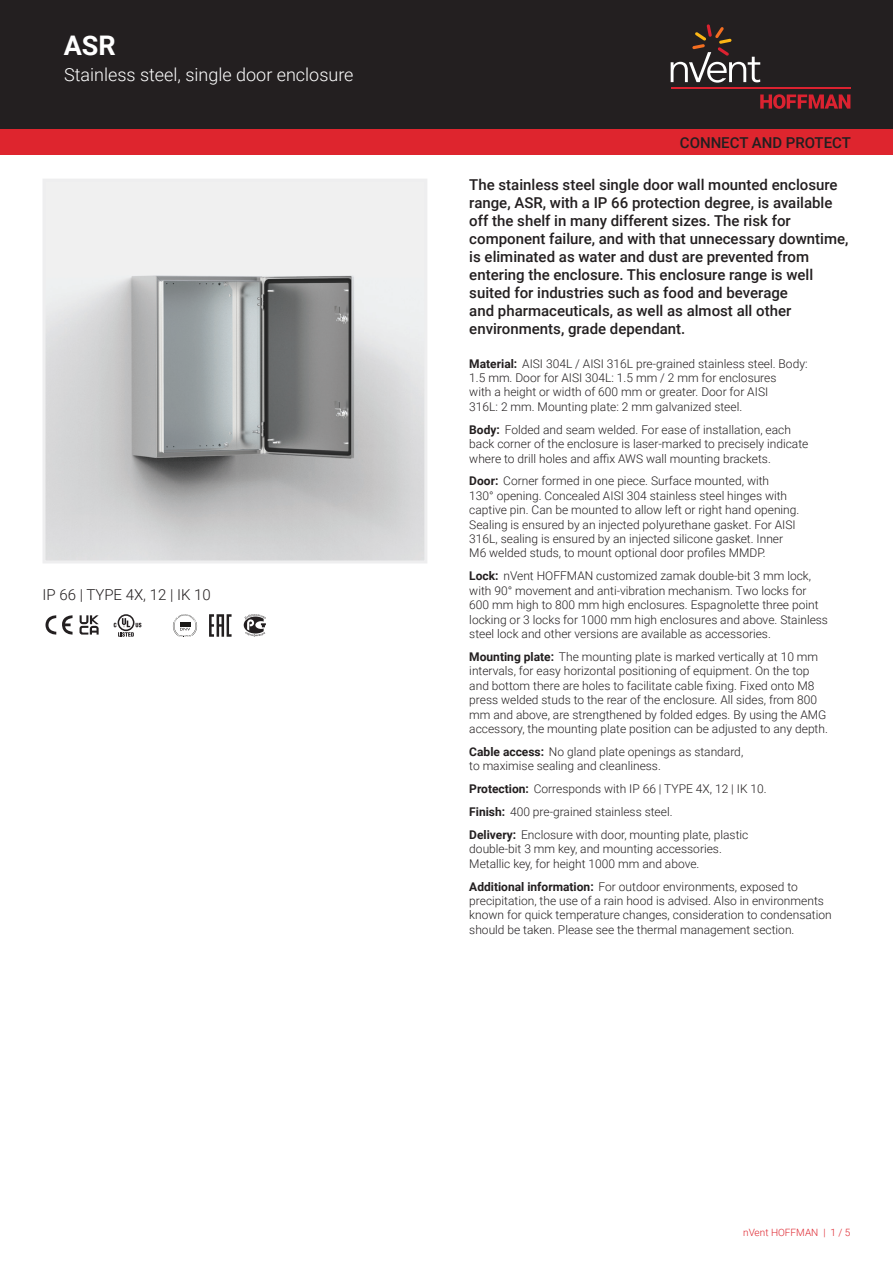
<style>
.page{position:relative;width:893px;height:1263px;background:#fff}
.page>*{position:absolute;margin:0;border:0;box-sizing:border-box;transform-origin:0 0}
.t1{font:700 27px "Roboto";color:#fff}
.t2{font:300 18px "Roboto";color:#fff}
.t3{font:500 15px/18px "Roboto";color:#231f20}
.t4{font:300 15px "Roboto";color:#231f20}
.t5{font:300 12px/14.4px "Roboto";color:#231f20}
.t6{font:300 10.05px "Roboto";color:#de252e}
.s1{font-weight:700}
</style>
<div class="page">
<div style="left:0;top:0;width:893px;height:129px;background:#231f20"></div>
<svg style="left:760px;top:94px;width:90px;height:15px"></svg>
<hr style="left:671px;top:88px;width:179px;height:1px;background:#db2230">
<svg style="left:671px;top:24px;width:89px;height:59px"></svg>
<div style="left:0;top:129px;width:893px;height:26px;background:#de252e"></div>
<img style="left:47px;top:183px;width:376px;height:376px">
<div style="left:43px;top:179px;width:384px;height:384px;border:3px solid #eeeeef"></div>
<svg style="left:62px;top:615px;width:11px;height:20px"></svg>
<svg style="left:46px;top:615px;width:10px;height:20px"></svg>
<svg style="left:79px;top:615px;width:20px;height:20px"></svg>
<svg style="left:114px;top:614px;width:27px;height:23px"></svg>
<svg style="left:173px;top:614px;width:24px;height:23px"></svg>
<svg style="left:209px;top:614px;width:23px;height:23px"></svg>
<svg style="left:244px;top:614px;width:22px;height:23px"></svg>
<h1 class="t1" style="left:64px;top:26px;width:54px">ASR</h1>
<h2 class="t2" style="left:64px;top:62px;width:291px">Stainless steel, single door enclosure</h2>
<p class="t4" style="left:43px;top:584px;width:170px">IP 66 | TYPE 4X, 12 | IK 10</p>
<p class="t3" style="left:680px;top:133px;width:173px">CONNECT AND PROTECT</p>
<p class="t3" style="left:469px;top:175px;width:381px">The stainless steel single door wall mounted enclosure range, ASR, with a IP 66 protection degree, is available off the shelf in many different sizes. The risk for component failure, and with that unnecessary downtime, is eliminated as water and dust are prevented from entering the enclosure. This enclosure range is well suited for industries such as food and beverage<br>and pharmaceuticals, as well as almost all other environments, grade dependant.</p>
<p class="t5" style="left:469px;top:356px;width:340px"><span class="s1">Material:</span> AISI 304L / AISI 316L pre-grained stainless steel. Body:<br>1.5 mm. Door for AISI 304L: 1.5 mm / 2 mm for enclosures<br>with a height or width of 600 mm or greater. Door for AISI<br>316L: 2 mm. Mounting plate: 2 mm galvanized steel.</p>
<p class="t5" style="left:469px;top:422px;width:341px"><span class="s1">Body:</span> Folded and seam welded. For ease of installation, each back corner of the enclosure is laser-marked to precisely indicate where to drill holes and affix AWS wall mounting brackets.</p>
<p class="t5" style="left:469px;top:474px;width:332px"><span class="s1">Door:</span> Corner formed in one piece. Surface mounted, with<br>130° opening. Concealed AISI 304 stainless steel hinges with captive pin. Can be mounted to allow left or right hand opening.<br>Sealing is ensured by an injected polyurethane gasket. For AISI 316L, sealing is ensured by an injected silicone gasket. Inner M6 welded studs, to mount optional door profiles MMDP.</p>
<p class="t5" style="left:469px;top:568px;width:360px"><span class="s1">Lock:</span> nVent HOFFMAN customized zamak double-bit 3 mm lock, with 90° movement and anti-vibration mechanism. Two locks for 600 mm high to 800 mm high enclosures. Espagnolette three point locking or 3 locks for 1000 mm high enclosures and above. Stainless steel lock and other versions are available as accessories.</p>
<p class="t5" style="left:469px;top:649px;width:360px"><span class="s1">Mounting plate:</span> The mounting plate is marked vertically at 10 mm intervals, for easy horizontal positioning of equipment. On the top and bottom there are holes to facilitate cable fixing. Fixed onto M8 press welded studs to the rear of the enclosure. All sides, from 800 mm and above, are strengthened by folded edges. By using the AMG accessory, the mounting plate position can be adjusted to any depth.</p>
<p class="t5" style="left:469px;top:744px;width:275px"><span class="s1">Cable access:</span> No gland plate openings as standard, to maximise sealing and cleanliness.</p>
<p class="t5" style="left:469px;top:777px;width:299px;line-height:23px"><span class="s1">Protection:</span> Corresponds with IP 66 | TYPE 4X, 12 | IK 10.<br><span class="s1">Finish:</span> 400 pre-grained stainless steel.<br><span class="s1">Delivery:</span> Enclosure with door, mounting plate, plastic</p>
<p class="t5" style="left:469px;top:841px;width:254px">double-bit 3 mm key, and mounting accessories.<br>Metallic key, for height 1000 mm and above.</p>
<p class="t5" style="left:469px;top:879px;width:364px"><span class="s1">Additional information:</span> For outdoor environments, exposed to precipitation, the use of a rain hood is advised. Also in environments known for quick temperature changes, consideration to condensation should be taken. Please see the thermal management section.</p>
<p class="t6" style="left:743px;top:1226px;width:109px">nVent HOFFMAN | 1 / 5</p>
</div>
